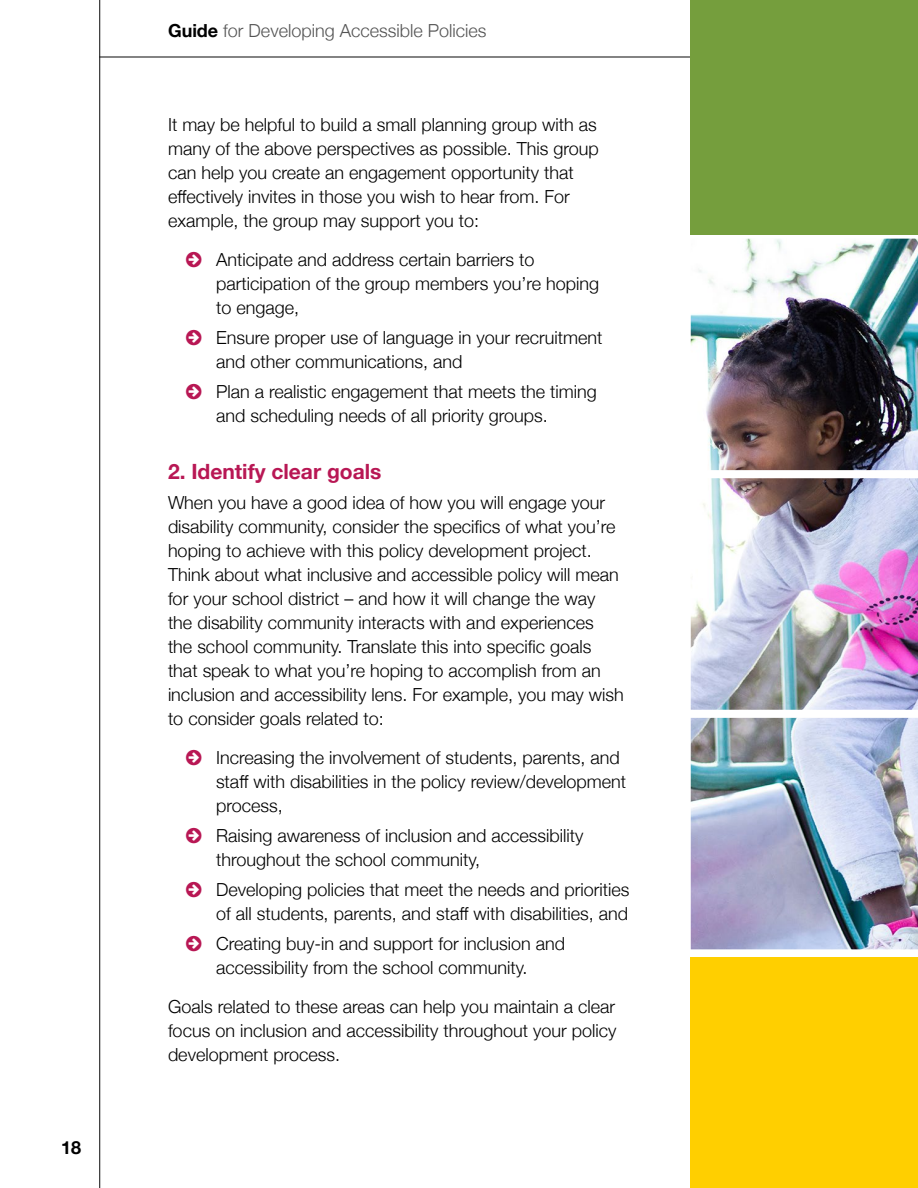
<style>
.page{position:relative;width:918px;height:1188px;background:#fff}
.page>*{position:absolute;margin:0;border:0;box-sizing:border-box;transform-origin:0 0}
.t1{font:700 21px "Helvetica Neue";color:#b81754}
.t2{font:300 18px/24px "Helvetica Neue";color:#000}
.t3{font:300 18px "Helvetica Neue";color:#545454}
.t4{font:700 18px "Helvetica Neue";color:#000}
.s1{font-weight:700;color:#000}
</style>
<div class="page">
<hr style="left:99px;top:0;width:1px;height:1188px;background:#0a0a0a">
<hr style="left:99px;top:57px;width:819px;height:1px;background:#0a0a0a">
<img style="left:691px;top:234px;width:227px;height:716px">
<div style="left:691px;top:0;width:227px;height:234px;background:#759e3d"></div>
<div style="left:691px;top:957px;width:227px;height:231px;background:#ffcf00"></div>
<p class="t4" style="left:61px;top:1134px;width:22px">18</p>
<p class="t3" style="left:168px;top:16px;width:320px"><span class="s1">Guide</span> for Developing Accessible Policies</p>
<p class="t2" style="left:168px;top:112px;width:432px">It may be helpful to build a small planning group with as many of the above perspectives as possible. This group can help you create an engagement opportunity that effectively invites in those you wish to hear from. For example, the group may support you to:</p>
<p class="t2" style="left:216px;top:247px;width:385px">Anticipate and address certain barriers to participation of the group members you’re hoping to engage,</p>
<p class="t2" style="left:216px;top:325px;width:388px">Ensure proper use of language in your recruitment and other communications, and</p>
<p class="t2" style="left:216px;top:379px;width:382px">Plan a realistic engagement that meets the timing and scheduling needs of all priority groups.</p>
<h3 class="t1" style="left:168px;top:455px;width:215px">2. Identify clear goals</h3>
<p class="t2" style="left:168px;top:490px;width:457px">When you have a good idea of how you will engage your disability community, consider the specifics of what you’re hoping to achieve with this policy development project.<br>Think about what inclusive and accessible policy will mean for your school district – and how it will change the way the disability community interacts with and experiences<br>the school community. Translate this into specific goals that speak to what you’re hoping to accomplish from an inclusion and accessibility lens. For example, you may wish to consider goals related to:</p>
<p class="t2" style="left:216px;top:745px;width:412px">Increasing the involvement of students, parents, and staff with disabilities in the policy review/development process,</p>
<p class="t2" style="left:216px;top:823px;width:369px">Raising awareness of inclusion and accessibility throughout the school community,</p>
<p class="t2" style="left:216px;top:877px;width:415px">Developing policies that meet the needs and priorities of all students, parents, and staff with disabilities, and</p>
<p class="t2" style="left:216px;top:931px;width:351px">Creating buy-in and support for inclusion and accessibility from the school community.</p>
<p class="t2" style="left:168px;top:994px;width:450px;text-align:justify">Goals related to these areas can help you maintain a clear focus on inclusion and accessibility throughout your policy development process.</p>
</div>
